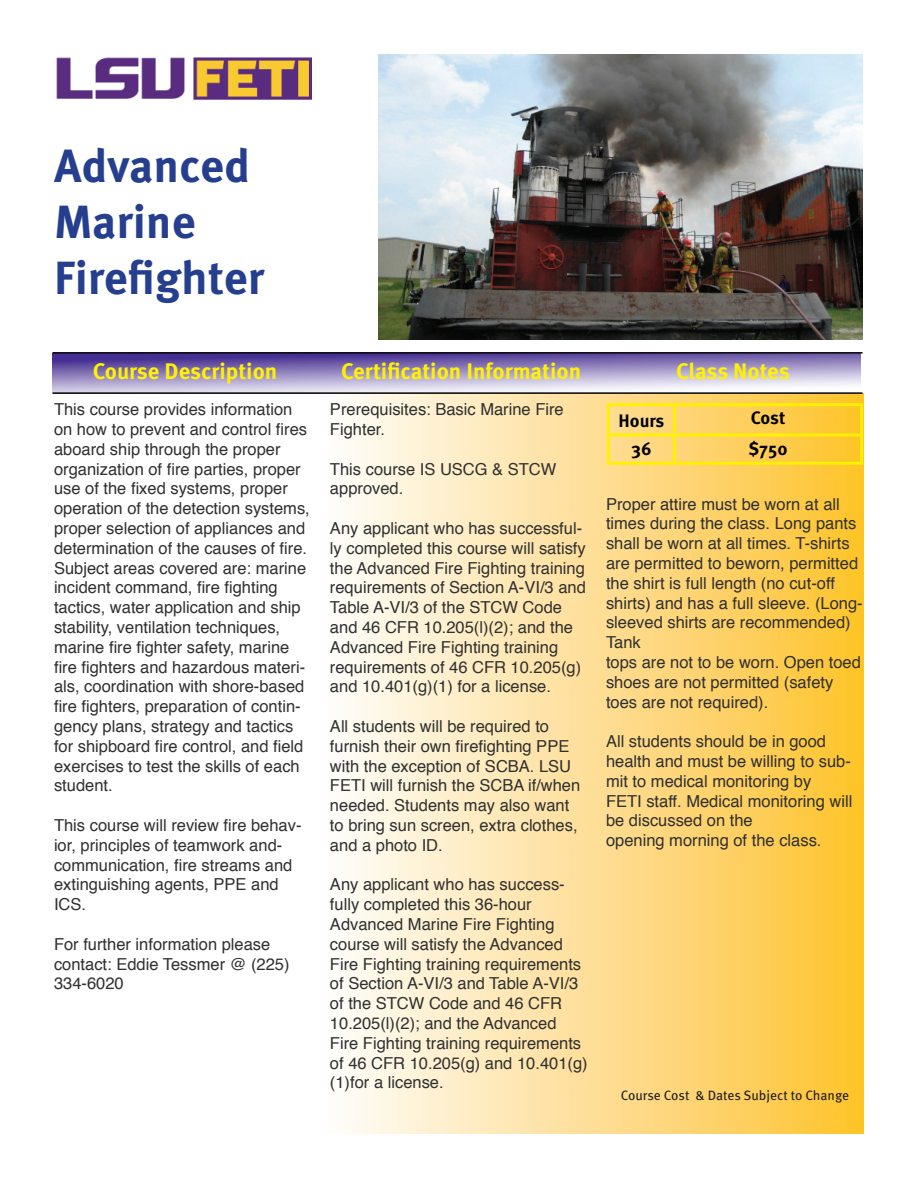
<style>
.page{position:relative;width:918px;height:1188px;background:#fff}
.page>*{position:absolute;margin:0;border:0;box-sizing:border-box;transform-origin:0 0}
.t1{font:700 46.5px/55.8px "Meta OT";color:#253f8e}
.t2{font:700 22.5px "Meta OT";color:#fff101}
.t3{font:700 18px "Meta OT";letter-spacing:-.005em;color:#000}
.t4{font:16.5px/19.8px "Helvetica";color:#2f3030}
.t5{font:13.5px "Meta OT";letter-spacing:-.005em;color:#231f20}
</style>
<div class="page">
<div style="left:326px;top:394px;width:538px;height:740px;background:linear-gradient(to right,#fefcfd,#fec22e)"></div>
<img style="left:56px;top:57px;width:256px;height:43px">
<hr style="left:607px;top:403px;width:68px;height:3px;background:#fff101">
<hr style="left:607px;top:406px;width:3px;height:27px;background:#fff101">
<hr style="left:675px;top:403px;width:188px;height:3px;background:#fff101">
<hr style="left:673px;top:406px;width:3px;height:27px;background:#fff101">
<hr style="left:860px;top:406px;width:3px;height:27px;background:#fff101">
<hr style="left:607px;top:433px;width:68px;height:3px;background:#fff101">
<hr style="left:607px;top:436px;width:3px;height:26px;background:#fff101">
<hr style="left:675px;top:433px;width:188px;height:3px;background:#fff101">
<hr style="left:673px;top:436px;width:3px;height:26px;background:#fff101">
<hr style="left:860px;top:436px;width:3px;height:26px;background:#fff101">
<hr style="left:607px;top:462px;width:68px;height:3px;background:#fff101">
<hr style="left:675px;top:462px;width:188px;height:3px;background:#fff101">
<svg style="left:52px;top:354px;width:809px;height:38px;background:#a397c8"></svg>
<hr style="left:52px;top:392px;width:810px;height:2px;background:#000">
<hr style="left:52px;top:352px;width:810px;height:2px;background:#000">
<img style="left:378px;top:54px;width:484px;height:285px">
<h1 class="t1" style="left:54px;top:138px;width:212px">Advanced<br>Marine<br>Firefighter</h1>
<h2 class="t2" style="left:93px;top:357px;width:186px">Course Description</h2>
<h2 class="t2" style="left:341px;top:357px;width:242px">Certification Information</h2>
<h2 class="t2" style="left:676px;top:357px;width:115px">Class Notes</h2>
<p class="t4" style="left:54px;top:400px;width:257px">This course provides information on how to prevent and control fires aboard ship through the proper organization of fire parties, proper use of the fixed systems, proper operation of the detection systems, proper selection of appliances and determination of the causes of fire.<br>Subject areas covered are: marine incident command, fire fighting tactics, water application and ship stability, ventilation techniques, marine fire fighter safety, marine fire fighters and hazardous materi&shy;als, coordination with shore-based fire fighters, preparation of contin&shy;gency plans, strategy and tactics for shipboard fire control, and field exercises to test the skills of each student.</p>
<p class="t4" style="left:54px;top:816px;width:249px">This course will review fire behav&shy;ior, principles of teamwork and&shy;communication, fire streams and extinguishing agents, PPE and<br>ICS.</p>
<p class="t4" style="left:54px;top:935px;width:237px">For further information please contact: Eddie Tessmer @ (225)<br>334-6020</p>
<p class="t4" style="left:330px;top:400px;width:235px">Prerequisites: Basic Marine Fire<br>Fighter.</p>
<p class="t4" style="left:330px;top:459px;width:228px">This course IS USCG &amp; STCW approved.</p>
<p class="t4" style="left:330px;top:519px;width:257px">Any applicant who has successful&shy;ly completed this course will satisfy the Advanced Fire Fighting training requirements of Section A-VI/3 and Table A-VI/3 of the STCW Code and 46 CFR 10.205(l)(2); and the Advanced Fire Fighting training requirements of 46 CFR 10.205(g) and 10.401(g)(1) for a license.</p>
<p class="t4" style="left:330px;top:717px;width:252px">All students will be required to furnish their own firefighting PPE with the exception of SCBA. LSU<br>FETI will furnish the SCBA if/when needed. Students may also want to bring sun screen, extra clothes, and a photo ID.</p>
<p class="t4" style="left:330px;top:875px;width:259px">Any applicant who has success&shy;fully completed this 36-hour<br>Advanced Marine Fire Fighting course will satisfy the Advanced<br>Fire Fighting training requirements of Section A-VI/3 and Table A-VI/3 of the STCW Code and 46 CFR<br>10.205(l)(2); and the Advanced<br>Fire Fighting training requirements of 46 CFR 10.205(g) and 10.401(g) (1)for a license.</p>
<p class="t3" style="left:619px;top:409px;width:47px">Hours</p>
<p class="t3" style="left:751px;top:407px;width:36px">Cost</p>
<p class="t3" style="left:631px;top:437px;width:22px">36</p>
<p class="t3" style="left:749px;top:437px;width:41px">$750</p>
<p class="t4" style="left:606px;top:494px;width:258px">Proper attire must be worn at all times during the class. Long pants shall be worn at all times. T-shirts are permitted to beworn, permitted the shirt is full length (no cut-off shirts) and has a full sleeve. (Long&shy;sleeved shirts are recommended)<br>Tank<br>tops are not to be worn. Open toed shoes are not permitted (safety toes are not required).</p>
<p class="t4" style="left:606px;top:732px;width:248px">All students should be in good health and must be willing to sub&shy;mit to medical monitoring by<br>FETI staff. Medical monitoring will be discussed on the<br>opening morning of the class.</p>
<p class="t5" style="left:621px;top:1087px;width:230px">Course Cost &amp; Dates Subject to Change</p>
</div>
